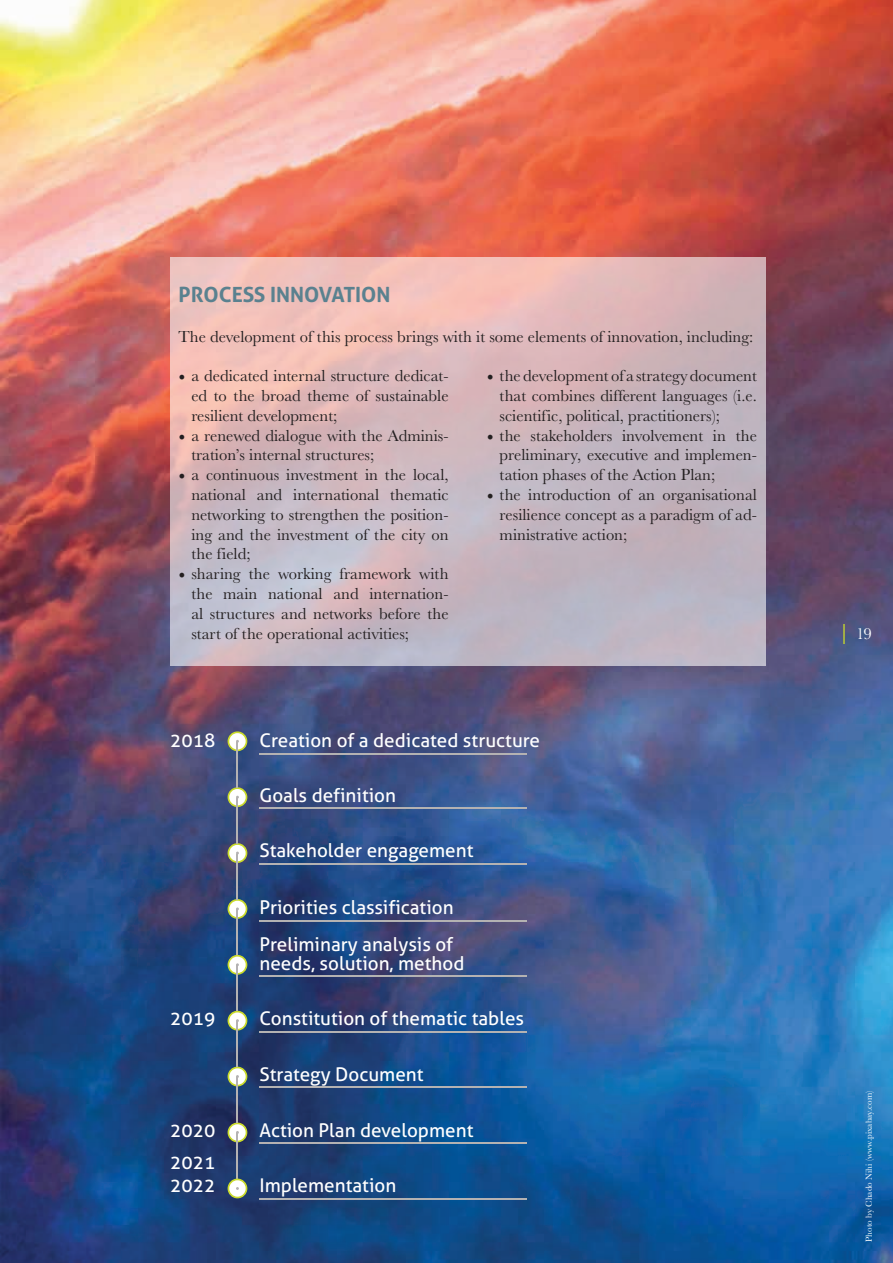
<style>
.page{position:relative;width:893px;height:1263px;background:#fff}
.page>*{position:absolute;margin:0;border:0;box-sizing:border-box;transform-origin:0 0}
.t1{font:700 21px "Aller";color:#5a818f}
.t2{font:18.9px/36.8px "Aller";color:#fff}
.t3{font:16.5px/19.8px "URW Basker T";color:#231f20;text-align:justify}
.t4{font:16.5px "URW Basker T";color:#fff}
.t5{font:9px "URW Basker T";color:#fff}
.s1{font-family:"Minion Pro";font-size:18px}
.s2{font-size:24px;color:#cadb2a}
</style>
<div class="page">
<img style="left:0;top:0;width:893px;height:1263px">
<hr style="left:259px;top:753px;width:268px;height:1px;background:#b4b2b2">
<hr style="left:259px;top:807px;width:268px;height:1px;background:#b4b2b2">
<hr style="left:259px;top:863px;width:268px;height:1px;background:#b4b2b2">
<hr style="left:259px;top:920px;width:268px;height:1px;background:#b4b2b2">
<hr style="left:259px;top:975px;width:268px;height:2px;background:#b4b2b2">
<hr style="left:259px;top:1031px;width:268px;height:1px;background:#b4b2b2">
<hr style="left:259px;top:1087px;width:268px;height:1px;background:#b4b2b2">
<hr style="left:259px;top:1142px;width:268px;height:1px;background:#b4b2b2">
<hr style="left:259px;top:1198px;width:268px;height:1px;background:#b4b2b2">
<hr style="left:237px;top:742px;width:1px;height:46px;background:#b4b2b2">
<hr style="left:237px;top:798px;width:1px;height:45px;background:#b4b2b2">
<hr style="left:237px;top:854px;width:1px;height:46px;background:#b4b2b2">
<hr style="left:237px;top:909px;width:1px;height:46px;background:#b4b2b2">
<hr style="left:237px;top:965px;width:1px;height:46px;background:#b4b2b2">
<hr style="left:237px;top:1021px;width:1px;height:46px;background:#b4b2b2">
<hr style="left:237px;top:1077px;width:1px;height:46px;background:#b4b2b2">
<hr style="left:237px;top:1133px;width:1px;height:46px;background:#b4b2b2">
<svg style="left:228px;top:731px;width:19px;height:20px"></svg>
<svg style="left:228px;top:787px;width:19px;height:20px"></svg>
<svg style="left:228px;top:843px;width:19px;height:20px"></svg>
<svg style="left:228px;top:899px;width:19px;height:20px"></svg>
<svg style="left:228px;top:955px;width:19px;height:20px"></svg>
<svg style="left:228px;top:1011px;width:19px;height:19px"></svg>
<svg style="left:228px;top:1067px;width:19px;height:19px"></svg>
<svg style="left:228px;top:1122px;width:19px;height:20px"></svg>
<svg style="left:228px;top:1178px;width:19px;height:20px"></svg>
<svg style="left:170px;top:257px;width:595px;height:408px;background:#d0b8be"></svg>
<p class="t1" style="left:179px;top:282px;width:213px">PROCESS INNOVATION</p>
<p class="t3" style="left:179px;top:327px;width:576px">The development of this process brings with it some elements of innovation, including:</p>
<p class="t3" style="left:191px;top:366px;width:259px;text-indent:-13px"><span class="s1">•</span> a dedicated internal structure dedicat&shy;ed to the broad theme of sustainable resilient development;</p>
<p class="t3" style="left:191px;top:426px;width:259px;text-indent:-13px"><span class="s1">•</span> a renewed dialogue with the Adminis&shy;tration’s internal structures;</p>
<p class="t3" style="left:191px;top:465px;width:259px;text-indent:-13px"><span class="s1">•</span> a continuous investment in the local, national and international thematic networking to strengthen the position&shy;ing and the investment of the city on the field;</p>
<p class="t3" style="left:191px;top:564px;width:259px;text-indent:-13px"><span class="s1">•</span> sharing the working framework with the main national and internation&shy;al structures and networks before the start of the operational activities;</p>
<p class="t3" style="left:500px;top:366px;width:259px;text-indent:-13px"><span class="s1">•</span> the development of a strategy document that combines different languages (i.e. scientific, political, practitioners);</p>
<p class="t3" style="left:500px;top:426px;width:259px;text-indent:-13px"><span class="s1">•</span> the stakeholders involvement in the preliminary, executive and implemen&shy;tation phases of the Action Plan;</p>
<p class="t3" style="left:500px;top:485px;width:259px;text-indent:-13px"><span class="s1">•</span> the introduction of an organisational resilience concept as a paradigm of ad&shy;ministrative action;</p>
<p class="t2" style="left:170px;top:722px;width:47px">2018</p>
<p class="t2" style="left:170px;top:1000px;width:47px">2019</p>
<p class="t2" style="left:170px;top:1114px;width:47px;line-height:32.2px">2020<br>2021</p>
<p class="t2" style="left:170px;top:1167px;width:47px">2022</p>
<p class="t2" style="left:259px;top:722px;width:282px">Creation of a dedicated structure</p>
<p class="t2" style="left:259px;top:776px;width:138px">Goals definition</p>
<p class="t2" style="left:259px;top:832px;width:216px">Stakeholder engagement</p>
<p class="t2" style="left:259px;top:889px;width:196px">Priorities classification<br>Preliminary analysis of</p>
<p class="t2" style="left:259px;top:945px;width:206px">needs, solution, method</p>
<p class="t2" style="left:259px;top:1000px;width:266px">Constitution of thematic tables</p>
<p class="t2" style="left:259px;top:1056px;width:166px">Strategy Document</p>
<p class="t2" style="left:259px;top:1111px;width:216px">Action Plan development</p>
<p class="t2" style="left:259px;top:1167px;width:138px">Implementation</p>
<p class="t4" style="left:838px;top:625px;width:35px"><span class="s2">|</span> 19</p>
<p class="t5" style="left:864px;top:1242px;width:152px;rotate:-90deg">Photo by Chado Nihi (www.pixabay.com)</p>
</div>
